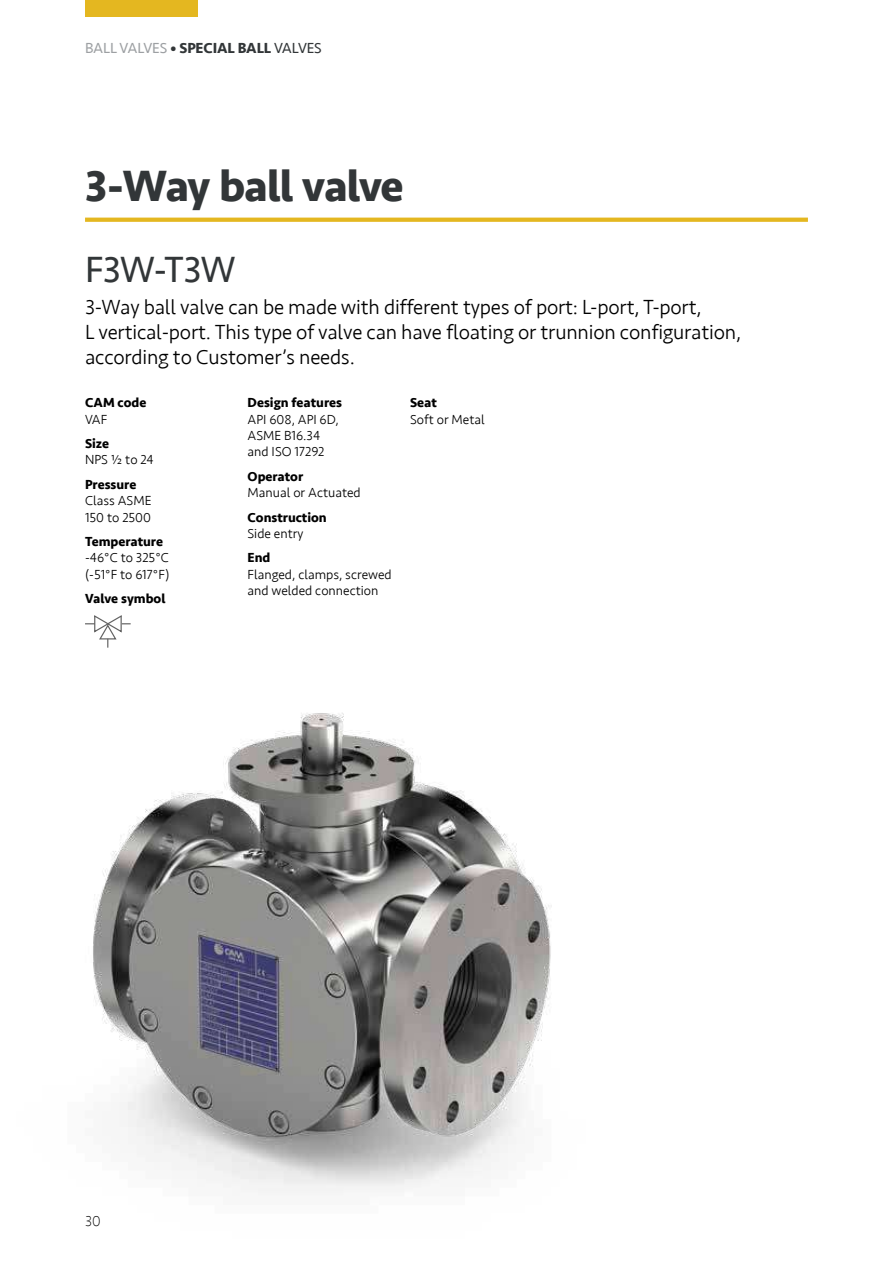
<style>
.page{position:relative;width:893px;height:1263px;background:#fff}
.page>*{position:absolute;margin:0;border:0;box-sizing:border-box;transform-origin:0 0}
.t1{font:700 45px "Seravek";letter-spacing:-.03em;color:#323638}
.t2{font:37.5px "Seravek";letter-spacing:-.03em;color:#323638}
.t3{font:300 21px/25.2px "Seravek";letter-spacing:-.01em;color:#000}
.t4{font:700 15px "Seravek";letter-spacing:-.01em;color:#323638}
.t5{font:200 15px "Seravek";color:#000}
.t6{font:300 13.5px/16.2px "Seravek";color:#000}
.t7{font:700 13.5px "Seravek";color:#000}
.s1{font-weight:400;color:#9da0a3}
.s2{font-weight:400}
</style>
<div class="page">
<div style="left:85px;top:0;width:113px;height:17px;background:#e4b720"></div>
<img style="left:93px;top:713px;width:459px;height:480px">
<svg style="left:85px;top:615px;width:46px;height:33px"></svg>
<svg style="left:85px;top:218px;width:723px;height:4px;background:#e5b928"></svg>
<p class="t4" style="left:85px;top:36px;width:238px"><span class="s1">BALL VALVES</span> • SPECIAL BALL <span class="s2">VALVES</span></p>
<h1 class="t1" style="left:85px;top:150px;width:320px">3-Way ball valve</h1>
<h2 class="t2" style="left:85px;top:241px;width:152px">F3W-T3W</h2>
<h3 class="t3" style="left:85px;top:295px;width:657px">3-Way ball valve can be made with different types of port: L-port, T-port,<br>L vertical-port. This type of valve can have floating or trunnion configuration, according to Customer’s needs.</h3>
<p class="t7" style="left:85px;top:392px;width:63px">CAM code</p>
<p class="t6" style="left:85px;top:411px;width:24px">VAF</p>
<p class="t7" style="left:85px;top:433px;width:26px">Size</p>
<p class="t6" style="left:85px;top:452px;width:70px">NPS ½ to 24</p>
<p class="t7" style="left:85px;top:474px;width:53px">Pressure</p>
<p class="t6" style="left:85px;top:493px;width:68px">Class ASME<br>150 to 2500</p>
<p class="t7" style="left:85px;top:531px;width:80px">Temperature</p>
<p class="t6" style="left:85px;top:550px;width:86px">-46°C to 325°C (-51°F to 617°F)</p>
<p class="t7" style="left:85px;top:588px;width:82px">Valve symbol</p>
<p class="t7" style="left:248px;top:392px;width:96px">Design features</p>
<p class="t6" style="left:248px;top:411px;width:93px">API 608, API 6D,<br>ASME B16.34 and ISO 17292</p>
<p class="t7" style="left:248px;top:465px;width:57px">Operator</p>
<p class="t6" style="left:248px;top:484px;width:115px">Manual or Actuated</p>
<p class="t7" style="left:248px;top:506px;width:81px">Construction</p>
<p class="t6" style="left:248px;top:525px;width:58px">Side entry</p>
<p class="t7" style="left:248px;top:547px;width:24px">End</p>
<p class="t6" style="left:248px;top:566px;width:146px">Flanged, clamps, screwed and welded connection</p>
<p class="t7" style="left:410px;top:392px;width:28px">Seat</p>
<p class="t6" style="left:410px;top:411px;width:76px">Soft or Metal</p>
<p class="t5" style="left:85px;top:1212px;width:17px">30</p>
</div>
